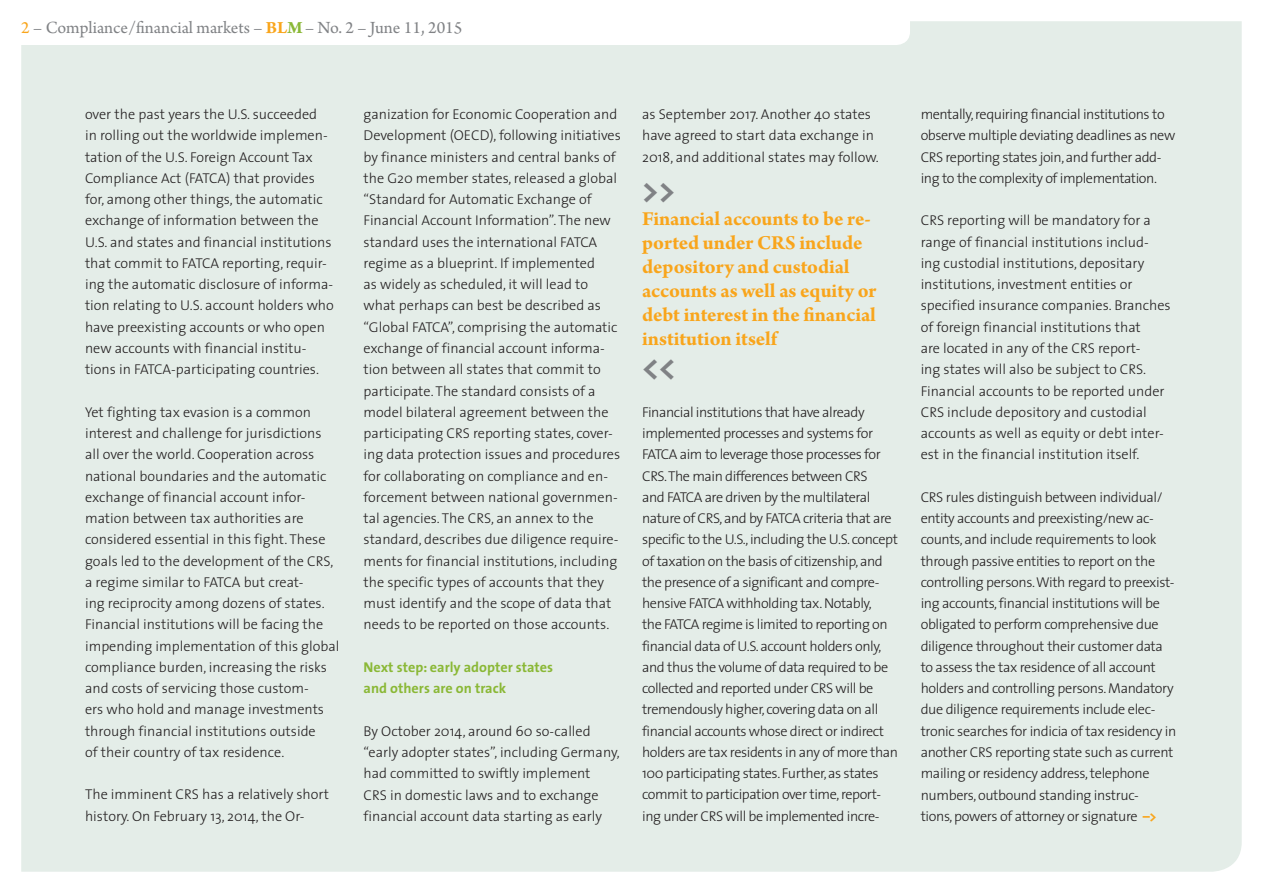
<style>
.page{position:relative;width:1263px;height:893px;background:#fff}
.page>*{position:absolute;margin:0;border:0;box-sizing:border-box;transform-origin:0 0}
.t1{font:700 33px "The Sans";color:#808285}
.t2{font:700 21px/24px "Arno Pro";letter-spacing:-.005em;color:#f9a51b}
.t3{font:18px "Arno Pro";color:#808285}
.t4{font:300 14.25px/21.3px "The Sans";color:#231f20}
.t5{font:300 14.25px/21.3px "The Sans";letter-spacing:-.03em;color:#231f20}
.t6{font:300 14.25px/21.3px "The Sans";letter-spacing:-.025em;color:#231f20}
.t7{font:700 14.25px/21.3px "The Sans";color:#8ab836}
.s1{color:#f9a51b}
.s2{font-weight:700;color:#f9a51b}
.s3{font-weight:700;color:#8ab836}
</style>
<div class="page">
<div style="left:21px;top:21px;width:1221px;height:851px;background:#e4ede8"></div>
<svg style="left:21px;top:21px;width:889px;height:24px"></svg>
<p class="t3" style="left:21px;top:18px;width:443px"><span class="s1">2</span> – Compliance/financial markets – <span class="s2">BL</span><span class="s3">M</span> – No. 2 – June 11, 2015</p>
<p class="t4" style="left:85px;top:103px;width:250px">over the past years the U.S. succeeded<br>in rolling out the worldwide implemen&shy;tation of the U.S. Foreign Account Tax Compliance Act (FATCA) that provides for, among other things, the automatic exchange of information between the U.S. and states and financial institutions that commit to FATCA reporting, requir&shy;ing the automatic disclosure of informa&shy;tion relating to U.S. account holders who have preexisting accounts or who open new accounts with financial institu&shy;tions in FATCA-participating countries.</p>
<p class="t4" style="left:85px;top:401px;width:256px">Yet fighting tax evasion is a common interest and challenge for jurisdictions all over the world. Cooperation across national boundaries and the automatic exchange of financial account infor&shy;mation between tax authorities are considered essential in this fight. These goals led to the development of the CRS, a regime similar to FATCA but creat-<br>ing reciprocity among dozens of states.<br>Financial institutions will be facing the impending implementation of this global compliance burden, increasing the risks and costs of servicing those custom-<br>ers who hold and manage investments through financial institutions outside<br>of their country of tax residence.</p>
<p class="t4" style="left:85px;top:783px;width:245px">The imminent CRS has a relatively short history. On February 13, 2014, the Or-</p>
<p class="t4" style="left:364px;top:103px;width:259px">ganization for Economic Cooperation and Development (OECD), following initiatives by finance ministers and central banks of the G20 member states, released a global “Standard for Automatic Exchange of Financial Account Information”. The new standard uses the international FATCA regime as a blueprint. If implemented<br>as widely as scheduled, it will lead to what perhaps can best be described as “Global FATCA”, comprising the automatic exchange of financial account informa&shy;tion between all states that commit to participate. The standard consists of a model bilateral agreement between the participating CRS reporting states, cover&shy;ing data protection issues and procedures for collaborating on compliance and en&shy;forcement between national governmen&shy;tal agencies. The CRS, an annex to the standard, describes due diligence require&shy;ments for financial institutions, including the specific types of accounts that they must identify and the scope of data that needs to be reported on those accounts.</p>
<p class="t7" style="left:364px;top:656px;width:191px">Next step: early adopter states and others are on track</p>
<p class="t4" style="left:364px;top:720px;width:258px">By October 2014, around 60 so-called “early adopter states”, including Germany, had committed to swiftly implement<br>CRS in domestic laws and to exchange financial account data starting as early</p>
<p class="t4" style="left:642px;top:103px;width:238px">as September 2017. Another 40 states have agreed to start data exchange in<br>2018, and additional states may follow.</p>
<h1 class="t1" style="left:642px;top:162px;width:35px">&gt;&gt;</h1>
<h2 class="t2" style="left:642px;top:208px;width:236px">Financial accounts to be re&shy;ported under CRS include depository and custodial accounts as well as equity or debt interest in the financial institution itself</h2>
<h1 class="t1" style="left:642px;top:339px;width:35px">&lt;&lt;</h1>
<p class="t5" style="left:642px;top:401px;width:258px">Financial institutions that have already implemented processes and systems for FATCA aim to leverage those processes for CRS. The main differences between CRS<br>and FATCA are driven by the multilateral nature of CRS, and by FATCA criteria that are specific to the U.S., including the U.S. concept of taxation on the basis of citizenship, and the presence of a significant and compre&shy;hensive FATCA withholding tax. Notably,<br>the FATCA regime is limited to reporting on financial data of U.S. account holders only, and thus the volume of data required to be collected and reported under CRS will be tremendously higher, covering data on all financial accounts whose direct or indirect holders are tax residents in any of more than 100 participating states. Further, as states commit to participation over time, report&shy;ing under CRS will be implemented incre-</p>
<p class="t5" style="left:921px;top:103px;width:256px">mentally, requiring financial institutions to observe multiple deviating deadlines as new CRS reporting states join, and further add&shy;ing to the complexity of implementation.</p>
<p class="t4" style="left:921px;top:209px;width:252px">CRS reporting will be mandatory for a range of financial institutions includ&shy;ing custodial institutions, depositary institutions, investment entities or specified insurance companies. Branches of foreign financial institutions that<br>are located in any of the CRS report-<br>ing states will also be subject to CRS.<br>Financial accounts to be reported under CRS include depository and custodial accounts as well as equity or debt inter&shy;est in the financial institution itself.</p>
<p class="t6" style="left:921px;top:486px;width:257px">CRS rules distinguish between individual/ entity accounts and preexisting/new ac&shy;counts, and include requirements to look through passive entities to report on the controlling persons. With regard to preexist&shy;ing accounts, financial institutions will be obligated to perform comprehensive due diligence throughout their customer data to assess the tax residence of all account holders and controlling persons. Mandatory due diligence requirements include elec&shy;tronic searches for indicia of tax residency in another CRS reporting state such as current mailing or residency address, telephone numbers, outbound standing instruc-<br>tions, powers of attorney or signature <span class="s2">–&gt;</span></p>
</div>
